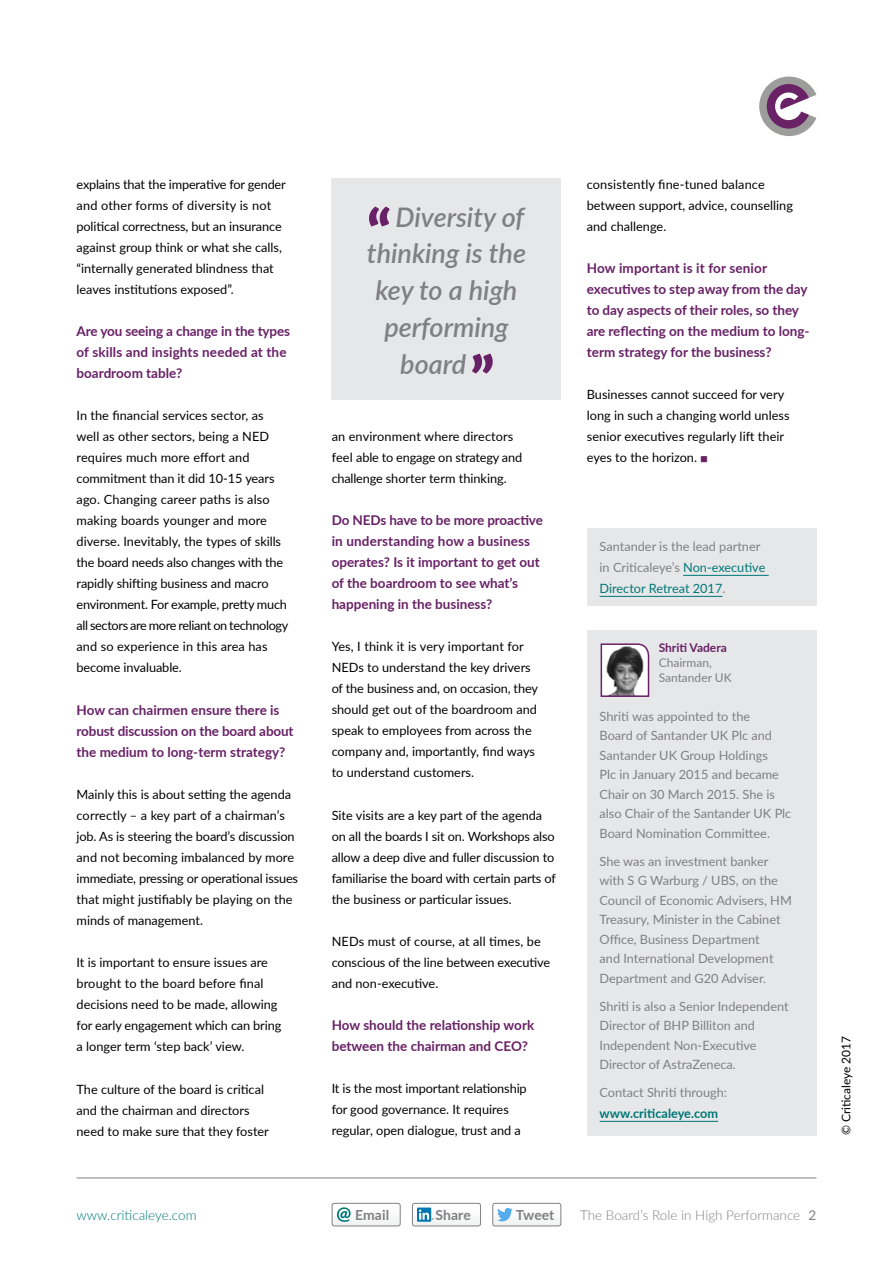
<style>
.page{position:relative;width:893px;height:1263px;background:#fff}
.page>*{position:absolute;margin:0;border:0;box-sizing:border-box;transform-origin:0 0}
.t1{font:italic 600 27px "Lato";color:#807f83}
.t2{font:700 13.95px "Lato";letter-spacing:.005em;color:#807f83}
.t3{font:700 13.5px/21px "Lato";color:#682166}
.t4{font:300 13.5px "Lato";color:#807f83}
.t5{font:300 13.5px "Lato";color:#077}
.t6{font:12.75px/21px "Lato";color:#000}
.t7{font:12.75px/19.5px "Lato";color:#807f83}
.t8{font:700 12.75px "Lato";color:#077}
.t9{font:12px/15px "Lato";color:#807f83}
.t10{font:12px "Lato";color:#000}
.t11{font:700 12px "Lato";color:#682166}
.s1{color:#682166}
.s2{color:#077}
.s3{font-weight:400}
</style>
<div class="page">
<div style="left:332px;top:179px;width:229px;height:221px;background:#e6e7e8"></div>
<svg style="left:369px;top:207px;width:20px;height:20px"></svg>
<svg style="left:472px;top:354px;width:21px;height:20px"></svg>
<div style="left:587px;top:630px;width:229px;height:505px;background:#e6e7e8"></div>
<hr style="left:600px;top:1121px;width:118px;height:1px;background:#077">
<svg style="left:600px;top:643px;width:50px;height:54px;background:#999299"></svg>
<div style="left:587px;top:528px;width:229px;height:78px;background:#e6e7e8"></div>
<hr style="left:683px;top:575px;width:86px;height:1px;background:#077">
<hr style="left:600px;top:596px;width:122px;height:1px;background:#077">
<div style="left:412px;top:1203px;width:69px;height:23px;background:#f9fafa;border-radius:2px"></div>
<div style="left:412px;top:1203px;width:69px;height:23px;border:1px solid #807f83;border-radius:2px"></div>
<div style="left:417px;top:1207px;width:14px;height:15px;background:#0076b3"></div>
<svg style="left:419px;top:1209px;width:15px;height:11px"></svg>
<div style="left:493px;top:1203px;width:68px;height:23px;background:#f9fafa;border-radius:2px"></div>
<div style="left:492px;top:1203px;width:69px;height:23px;border:1px solid #807f83;border-radius:2px"></div>
<svg style="left:497px;top:1208px;width:16px;height:13px"></svg>
<div style="left:332px;top:1203px;width:69px;height:23px;background:#f9fafa;border-radius:2px"></div>
<div style="left:332px;top:1203px;width:69px;height:23px;border:1px solid #807f83;border-radius:2px"></div>
<svg style="left:337px;top:1207px;width:14px;height:15px"></svg>
<hr style="left:77px;top:1177px;width:739px;height:1px;background:#807f83">
<svg style="left:759px;top:77px;width:57px;height:59px"></svg>
<p class="t6" style="left:77px;top:173px;width:211px">explains that the imperative for gender and other forms of diversity is not political correctness, but an insurance against group think or what she calls, “internally generated blindness that leaves institutions exposed”.</p>
<p class="t3" style="left:77px;top:320px;width:215px">Are you seeing a change in the types of skills and insights needed at the boardroom table?</p>
<p class="t6" style="left:77px;top:405px;width:213px">In the financial services sector, as well as other sectors, being a NED requires much more effort and commitment than it did 10-15 years ago. Changing career paths is also making boards younger and more diverse. Inevitably, the types of skills the board needs also changes with the rapidly shifting business and macro environment. For example, pretty much all sectors are more reliant on technology and so experience in this area has become invaluable.</p>
<p class="t3" style="left:77px;top:699px;width:219px">How can chairmen ensure there is robust discussion on the board about the medium to long-term strategy?</p>
<p class="t6" style="left:77px;top:783px;width:223px">Mainly this is about setting the agenda correctly – a key part of a chairman’s job. As is steering the board’s discussion and not becoming imbalanced by more immediate, pressing or operational issues that might justifiably be playing on the minds of management.</p>
<p class="t6" style="left:77px;top:951px;width:206px">It is important to ensure issues are brought to the board before final decisions need to be made, allowing for early engagement which can bring a longer term ‘step back’ view.</p>
<p class="t6" style="left:77px;top:1078px;width:194px">The culture of the board is critical and the chairman and directors need to make sure that they foster</p>
<h1 class="t1" style="left:396px;top:197px;width:130px">Diversity of</h1>
<h1 class="t1" style="left:367px;top:234px;width:161px">thinking is the</h1>
<h1 class="t1" style="left:375px;top:271px;width:143px">key to a high</h1>
<h1 class="t1" style="left:384px;top:307px;width:126px">performing</h1>
<h1 class="t1" style="left:400px;top:344px;width:67px">board</h1>
<p class="t6" style="left:332px;top:425px;width:192px">an environment where directors feel able to engage on strategy and challenge shorter term thinking.</p>
<p class="t3" style="left:332px;top:509px;width:213px">Do NEDs have to be more proactive in understanding how a business operates? Is it important to get out of the boardroom to see what’s happening in the business?</p>
<p class="t6" style="left:332px;top:636px;width:208px">Yes, I think it is very important for NEDs to understand the key drivers of the business and, on occasion, they should get out of the boardroom and speak to employees from across the company and, importantly, find ways to understand customers.</p>
<p class="t6" style="left:332px;top:804px;width:226px">Site visits are a key part of the agenda on all the boards I sit on. Workshops also allow a deep dive and fuller discussion to familiarise the board with certain parts of the business or particular issues.</p>
<p class="t6" style="left:332px;top:930px;width:220px">NEDs must of course, at all times, be conscious of the line between executive and non-executive.</p>
<p class="t3" style="left:332px;top:1014px;width:204px">How should the relationship work between the chairman and CEO?</p>
<p class="t6" style="left:332px;top:1078px;width:197px">It is the most important relationship for good governance. It requires regular, open dialogue, trust and a</p>
<p class="t6" style="left:587px;top:173px;width:208px">consistently fine-tuned balance between support, advice, counselling and challenge.</p>
<p class="t3" style="left:587px;top:257px;width:224px">How important is it for senior executives to step away from the day to day aspects of their roles, so they are reflecting on the medium to long&shy;term strategy for the business?</p>
<p class="t6" style="left:587px;top:384px;width:204px">Businesses cannot succeed for very long in such a changing world unless senior executives regularly lift their eyes to the horizon. <span class="s1">■</span></p>
<p class="t7" style="left:600px;top:536px;width:167px;line-height:21px">Santander is the lead partner in Criticaleye’s <span class="s2">Non-executive<br>Director Retreat 2017</span>.</p>
<p class="t11" style="left:659px;top:639px;width:70px">Shriti Vadera</p>
<p class="t9" style="left:659px;top:655px;width:74px">Chairman,<br>Santander UK</p>
<p class="t7" style="left:600px;top:706px;width:193px">Shriti was appointed to the<br>Board of Santander UK Plc and<br>Santander UK Group Holdings<br>Plc in January 2015 and became<br>Chair on 30 March 2015. She is also Chair of the Santander UK Plc<br>Board Nomination Committee.</p>
<p class="t7" style="left:600px;top:851px;width:194px">She was an investment banker with S G Warburg / UBS, on the<br>Council of Economic Advisers, HM<br>Treasury, Minister in the Cabinet<br>Office, Business Department<br>and International Development<br>Department and G20 Adviser.</p>
<p class="t7" style="left:600px;top:996px;width:191px">Shriti is also a Senior Independent<br>Director of BHP Billiton and<br>Independent Non-Executive<br>Director of AstraZeneca.</p>
<p class="t7" style="left:600px;top:1082px;width:129px">Contact Shriti through:</p>
<p class="t8" style="left:600px;top:1104px;width:120px">www.criticaleye.com</p>
<p class="t10" style="left:837px;top:1135px;width:101px;rotate:-90deg">© Criticaleye 2017</p>
<p class="t5" style="left:77px;top:1206px;width:122px">www.criticaleye.com</p>
<p class="t2" style="left:355px;top:1205px;width:35px">Email</p>
<p class="t2" style="left:436px;top:1205px;width:37px">Share</p>
<p class="t2" style="left:516px;top:1205px;width:40px">Tweet</p>
<p class="t4" style="left:580px;top:1206px;width:238px">The Board’s Role in High Performance <span class="s3">2</span></p>
</div>
